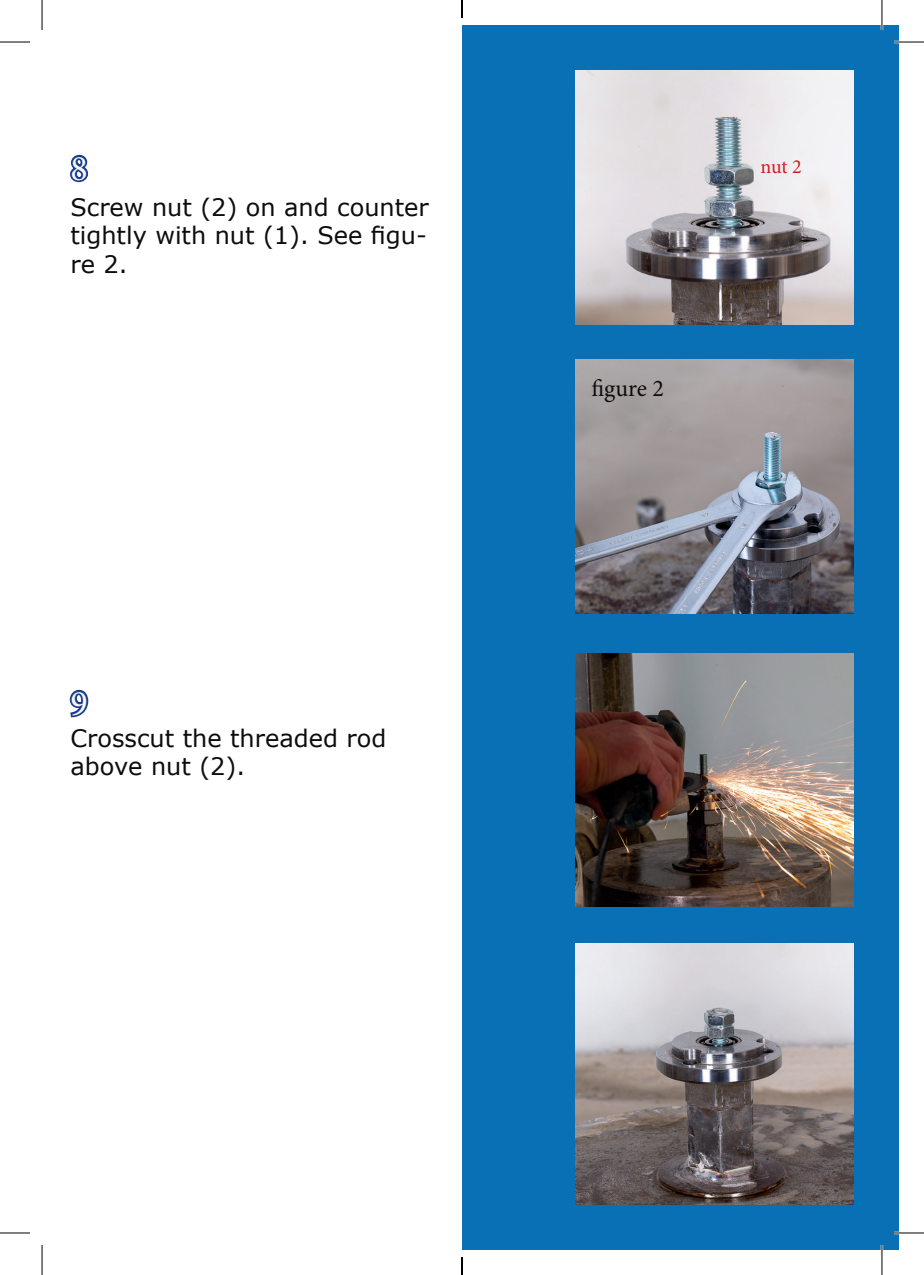
<style>
.page{position:relative;width:924px;height:1275px;background:#fff}
.page>*{position:absolute;margin:0;border:0;box-sizing:border-box;transform-origin:0 0}
.t1{font:36px "Minion Pro";color:#f8f8f7}
.t2{font:24px/28.8px "Verdana";color:#0d0d10;text-align:justify}
.t3{font:24px "Minion Pro";color:#0d0d10}
.t4{font:20px "Minion Pro";color:#d11c23}
</style>
<div class="page">
<div style="left:462px;top:25px;width:436px;height:1225px;background:#0a70b6"></div>
<svg style="left:70px;top:154px;width:19px;height:29px"></svg>
<svg style="left:69px;top:689px;width:20px;height:29px"></svg>
<img style="left:575px;top:70px;width:278px;height:254px">
<img style="left:575px;top:359px;width:278px;height:254px">
<img style="left:575px;top:653px;width:278px;height:254px">
<img style="left:575px;top:943px;width:278px;height:261px">
<hr style="left:893px;top:41px;width:30px;height:2px;background:#fff">
<hr style="left:893px;top:1231px;width:30px;height:3px;background:#fff">
<hr style="left:880px;top:0;width:2px;height:30px;background:#fff">
<hr style="left:880px;top:1245px;width:2px;height:30px;background:#fff">
<hr style="left:0;top:42px;width:30px;height:1px;background:#000">
<hr style="left:893px;top:42px;width:30px;height:1px;background:#000">
<hr style="left:0;top:1232px;width:30px;height:1px;background:#000">
<hr style="left:893px;top:1232px;width:30px;height:1px;background:#000">
<hr style="left:42px;top:0;width:1px;height:30px;background:#000">
<hr style="left:42px;top:1245px;width:1px;height:30px;background:#000">
<hr style="left:881px;top:0;width:1px;height:30px;background:#000">
<hr style="left:881px;top:1245px;width:1px;height:30px;background:#000">
<svg style="left:461px;top:0;width:1px;height:18px"></svg>
<svg style="left:461px;top:1257px;width:1px;height:18px"></svg>
<h1 class="t1" style="left:70px;top:144px;width:19px">8</h1>
<p class="t2" style="left:70px;top:192px;width:360px">Screw nut (2) on and counter tightly with nut (1). See figu&shy;re 2.</p>
<h1 class="t1" style="left:70px;top:679px;width:19px">9</h1>
<p class="t2" style="left:70px;top:722px;width:317px">Crosscut the threaded rod above nut (2).</p>
<p class="t3" style="left:591px;top:372px;width:74px">figure 2</p>
<p class="t4" style="left:760px;top:153px;width:43px">nut 2</p>
</div>
